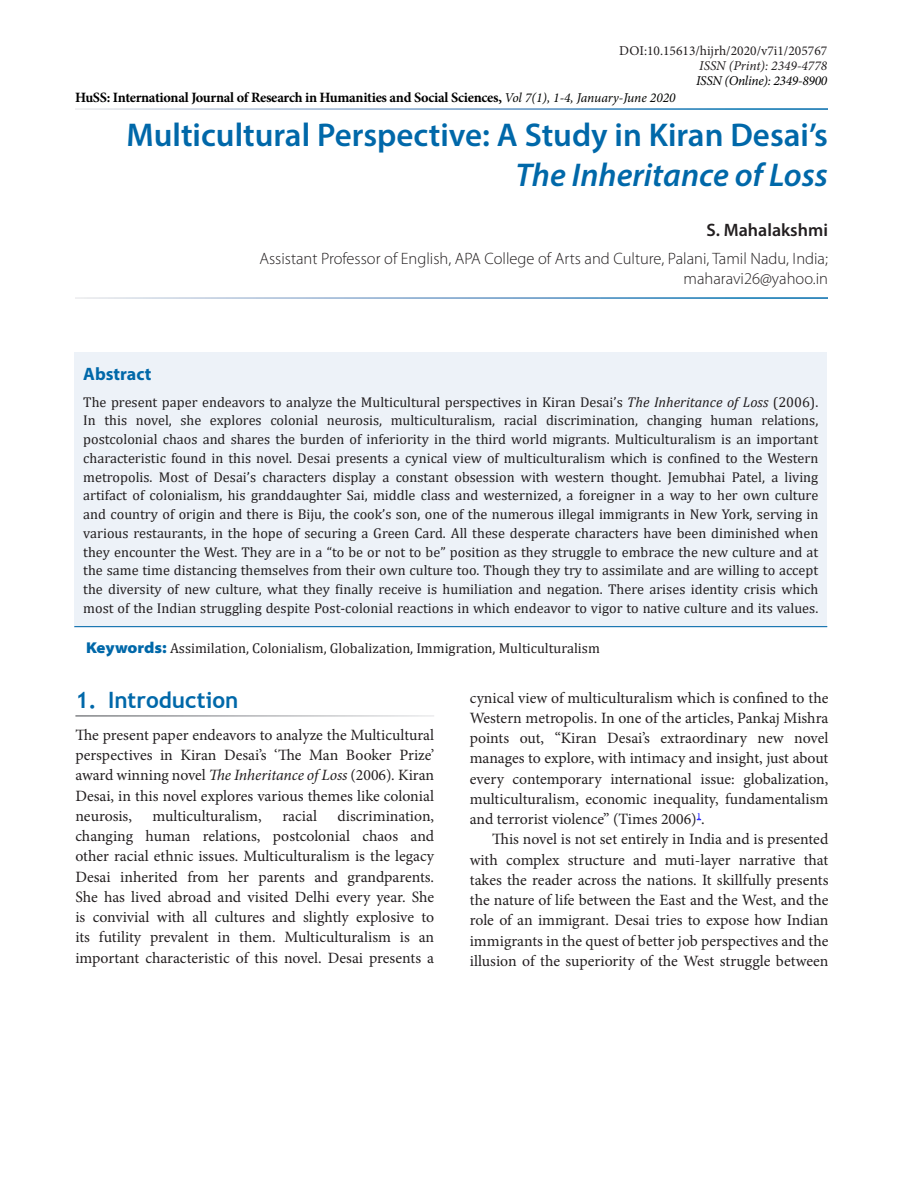
<style>
.page{position:relative;width:918px;height:1188px;background:#fff}
.page>*{position:absolute;margin:0;border:0;box-sizing:border-box;transform-origin:0 0}
.AT{font:600 33px/40.5px "Myriad Pro";color:#0068a9;text-align:right}
.t1{font:700 22.5px "Trebuchet MS";color:#0068a9}
.Author{font:600 18px "Myriad Pro";color:#231f20}
.Abs_Head{font:700 18px "Myriad Pro";color:#0068a9}
.Affiliation{font:300 16.5px/19.5px "Myriad Pro";color:#231f20;text-align:right}
.Text{font:15.75px/20.2px "Minion Pro";color:#231f20;text-align:justify}
.Text_Ind{font:15.75px/20.2px "Minion Pro";color:#231f20;text-align:justify}
.Abs_Text1{font:14.25px/18.8px "Cambria";color:#231f20;text-align:justify}
.t2{font:700 14.25px "Minion Pro";letter-spacing:-.02em;color:#000}
.Keyword{font:14.25px "Cambria";color:#231f20}
.Text-2{font:13.5px "Minion Pro";color:#231f20}
.Text-3{font:italic 13.5px "Minion Pro";letter-spacing:-.02em;color:#000}
.Text-4{font:italic 13.5px "Minion Pro";color:#231f20}
.s1{font-weight:400;font-style:italic;font-size:13.5px;color:#040503}
.s2{font-style:italic}
.s3{font-family:"Myriad Pro";font-weight:900;font-stretch:semi-expanded;font-size:15.75px;color:#0068a9}
</style>
<div class="page">
<div style="left:74px;top:352px;width:753px;height:276px;background:#edf2f8"></div>
<hr style="left:74px;top:626px;width:753px;height:1px;background:#0068a9">
<p class="Text-2" style="left:619px;top:41px;width:210px">DOI:10.15613/hijrh/2020/v7i1/205767</p>
<p class="Text-4" style="left:699px;top:56px;width:130px">ISSN (Print): 2349-4778</p>
<p class="Text-3" style="left:696px;top:71px;width:133px">ISSN (Online): 2349-8900</p>
<p class="t2" style="left:75px;top:87px;width:602px">HuSS: International Journal of Research in Humanities and Social Sciences, <span class="s1">Vol 7(1), 1-4, January-June 2020</span></p>
<p class="AT" style="left:127px;top:114px;width:703px">Multicultural Perspective: A Study in Kiran Desai’s<br><span class="s2">The Inheritance of Loss</span></p>
<p class="Author" style="left:707px;top:218px;width:123px">S. Mahalakshmi</p>
<p class="Affiliation" style="left:260px;top:249px;width:570px">Assistant Professor of English, APA College of Arts and Culture, Palani, Tamil Nadu, India; maharavi26@yahoo.in</p>
<p class="Abs_Head" style="left:83px;top:362px;width:70px">Abstract</p>
<p class="Abs_Text1" style="left:83px;top:392px;width:737px">The present paper endeavors to analyze the Multicultural perspectives in Kiran Desai’s <span class="s2">The Inheritance of Loss</span> (2006).<br>In this novel, she explores colonial neurosis, multiculturalism, racial discrimination, changing human relations, postcolonial chaos and shares the burden of inferiority in the third world migrants. Multiculturalism is an important characteristic found in this novel. Desai presents a cynical view of multiculturalism which is confined to the Western metropolis. Most of Desai’s characters display a constant obsession with western thought. Jemubhai Patel, a living artifact of colonialism, his granddaughter Sai, middle class and westernized, a foreigner in a way to her own culture and country of origin and there is Biju, the cook’s son, one of the numerous illegal immigrants in New York, serving in various restaurants, in the hope of securing a Green Card. All these desperate characters have been diminished when they encounter the West. They are in a “to be or not to be” position as they struggle to embrace the new culture and at the same time distancing themselves from their own culture too. Though they try to assimilate and are willing to accept the diversity of new culture, what they finally receive is humiliation and negation. There arises identity crisis which most of the Indian struggling despite Post-colonial reactions in which endeavor to vigor to native culture and its values.</p>
<p class="Keyword" style="left:86px;top:640px;width:515px"><span class="s3">Keywords:</span> Assimilation, Colonialism, Globalization, Immigration, Multiculturalism</p>
<h1 class="t1" style="left:75px;top:686px;width:164px">1. Introduction</h1>
<p class="Text" style="left:75px;top:725px;width:360px">The present paper endeavors to analyze the Multicultural perspectives in Kiran Desai’s ‘The Man Booker Prize’ award winning novel <span class="s2">The Inheritance of Loss</span> (2006)<span class="s2">.</span> Kiran Desai, in this novel explores various themes like colonial neurosis,</p>
<p class="Text" style="left:75px;top:806px;width:360px;text-indent:262px">discrimination, changing human relations, postcolonial chaos and other racial ethnic issues. Multiculturalism is the legacy Desai inherited from her parents and grandparents.<br>She has lived abroad and visited Delhi every year. She is convivial with all cultures and slightly explosive to its futility prevalent in them. Multiculturalism is an important characteristic of this novel. Desai presents a</p>
<p class="Text" style="left:153px;top:806px;width:111px">multiculturalism,</p>
<p class="Text" style="left:282px;top:806px;width:36px">racial</p>
<p class="Text" style="left:470px;top:687px;width:360px">cynical view of multiculturalism which is confined to the Western metropolis. In one of the articles, Pankaj Mishra points out, “Kiran Desai’s extraordinary new novel manages to explore, with intimacy and insight, just about every contemporary international issue: globalization, multiculturalism, economic inequality, fundamentalism and terrorist violence” (Times 2006)<sup>1</sup>.</p>
<p class="Text_Ind" style="left:470px;top:829px;width:360px;text-indent:22px">This novel is not set entirely in India and is presented with complex structure and muti-layer narrative that takes the reader across the nations. It skillfully presents the nature of life between the East and the West, and the role of an immigrant. Desai tries to expose how Indian immigrants in the quest of better job perspectives and the illusion of the superiority of the West struggle between</p>
</div>
